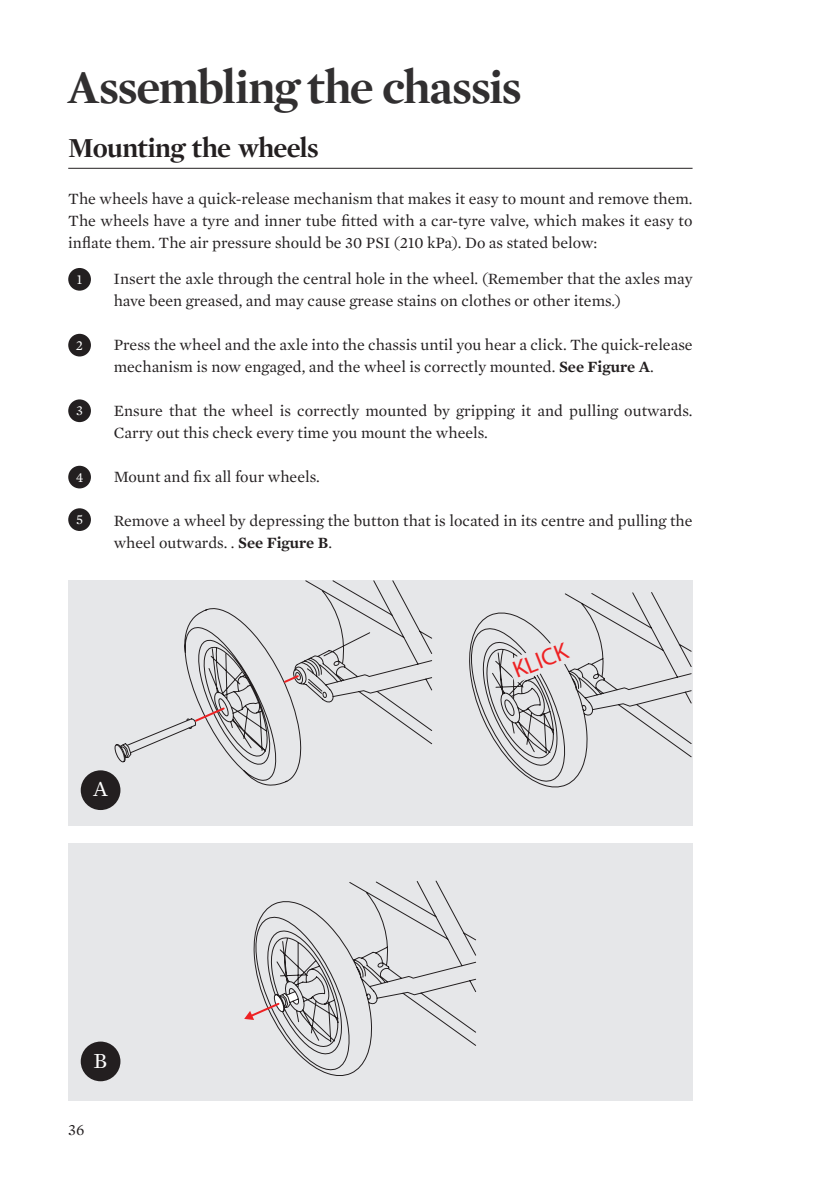
<style>
.page{position:relative;width:840px;height:1191px;background:#fff}
.page>*{position:absolute;margin:0;border:0;box-sizing:border-box;transform-origin:0 0}
.t1{font:700 48px "Mercury Display";letter-spacing:-.02em;color:#312f30}
.t2{font:700 28px "Mercury Display";letter-spacing:-.02em;color:#231f20}
.t3{font:24px "Myriad Pro";color:#ee2123}
.t4{font:22px "Mercury Text G1 Roman";color:#fff}
.t5{font:16px/22px "Mercury Text G1 Roman";color:#231f20}
.t6{font:14px "Mercury Text G1 Roman";color:#fff}
.s1{font-family:"Mercury Text G1";font-weight:600}
</style>
<div class="page">
<hr style="left:68px;top:168px;width:624px;height:1px;background:#231f20">
<div style="left:68px;top:268px;width:23px;height:23px;background:#231f20;border-radius:50%"></div>
<div style="left:68px;top:334px;width:23px;height:22px;background:#231f20;border-radius:50%"></div>
<div style="left:68px;top:399px;width:23px;height:23px;background:#231f20;border-radius:50%"></div>
<div style="left:68px;top:466px;width:23px;height:22px;background:#231f20;border-radius:50%"></div>
<div style="left:68px;top:508px;width:23px;height:23px;background:#231f20;border-radius:50%"></div>
<div style="left:68px;top:580px;width:624px;height:245px;background:#e6e7e9"></div>
<div style="left:68px;top:843px;width:624px;height:257px;background:#e6e7e9"></div>
<div style="left:81px;top:770px;width:39px;height:40px;background:#231f20;border-radius:50%"></div>
<div style="left:81px;top:1041px;width:39px;height:40px;background:#231f20;border-radius:50%"></div>
<svg style="left:114px;top:592px;width:577px;height:196px"></svg>
<svg style="left:506px;top:636px;width:70px;height:47px"></svg>
<svg style="left:253px;top:880px;width:223px;height:196px"></svg>
<svg style="left:244px;top:988px;width:55px;height:32px"></svg>
<h1 class="t1" style="left:68px;top:59px;width:455px">Assembling the chassis</h1>
<h2 class="t2" style="left:68px;top:131px;width:252px">Mounting the wheels</h2>
<p class="t5" style="left:68px;top:188px;width:625px;text-align:justify">The wheels have a quick-release mechanism that makes it easy to mount and remove them.<br>The wheels have a tyre and inner tube fitted with a car-tyre valve, which makes it easy to inflate them. The air pressure should be 30 PSI (210 kPa). Do as stated below:</p>
<p class="t6" style="left:77px;top:271px;width:7px">1</p>
<p class="t5" style="left:114px;top:268px;width:580px">Insert the axle through the central hole in the wheel. (Remember that the axles may have been greased, and may cause grease stains on clothes or other items.)</p>
<p class="t5" style="left:114px;top:334px;width:580px">Press the wheel and the axle into the chassis until you hear a click. The quick-release mechanism is now engaged, and the wheel is correctly mounted. <span class="s1">See Figure A</span>.</p>
<p class="t5" style="left:114px;top:400px;width:580px">Ensure that the wheel is correctly mounted by gripping it and pulling outwards.<br>Carry out this check every time you mount the wheels.</p>
<p class="t5" style="left:114px;top:466px;width:207px">Mount and fix all four wheels.</p>
<p class="t5" style="left:114px;top:510px;width:580px">Remove a wheel by depressing the button that is located in its centre and pulling the wheel outwards. . <span class="s1">See Figure B</span>.</p>
<p class="t6" style="left:76px;top:337px;width:9px">2</p>
<p class="t6" style="left:76px;top:402px;width:8px">3</p>
<p class="t6" style="left:76px;top:469px;width:9px">4</p>
<p class="t6" style="left:76px;top:511px;width:9px">5</p>
<h3 class="t4" style="left:93px;top:776px;width:16px">A</h3>
<h3 class="t4" style="left:94px;top:1047px;width:15px">B</h3>
<p class="t5" style="left:68px;top:1118px;width:18px">36</p>
<h3 class="t3" style="left:508px;top:657px;width:58px;rotate:-21deg">KLICK</h3>
</div>
